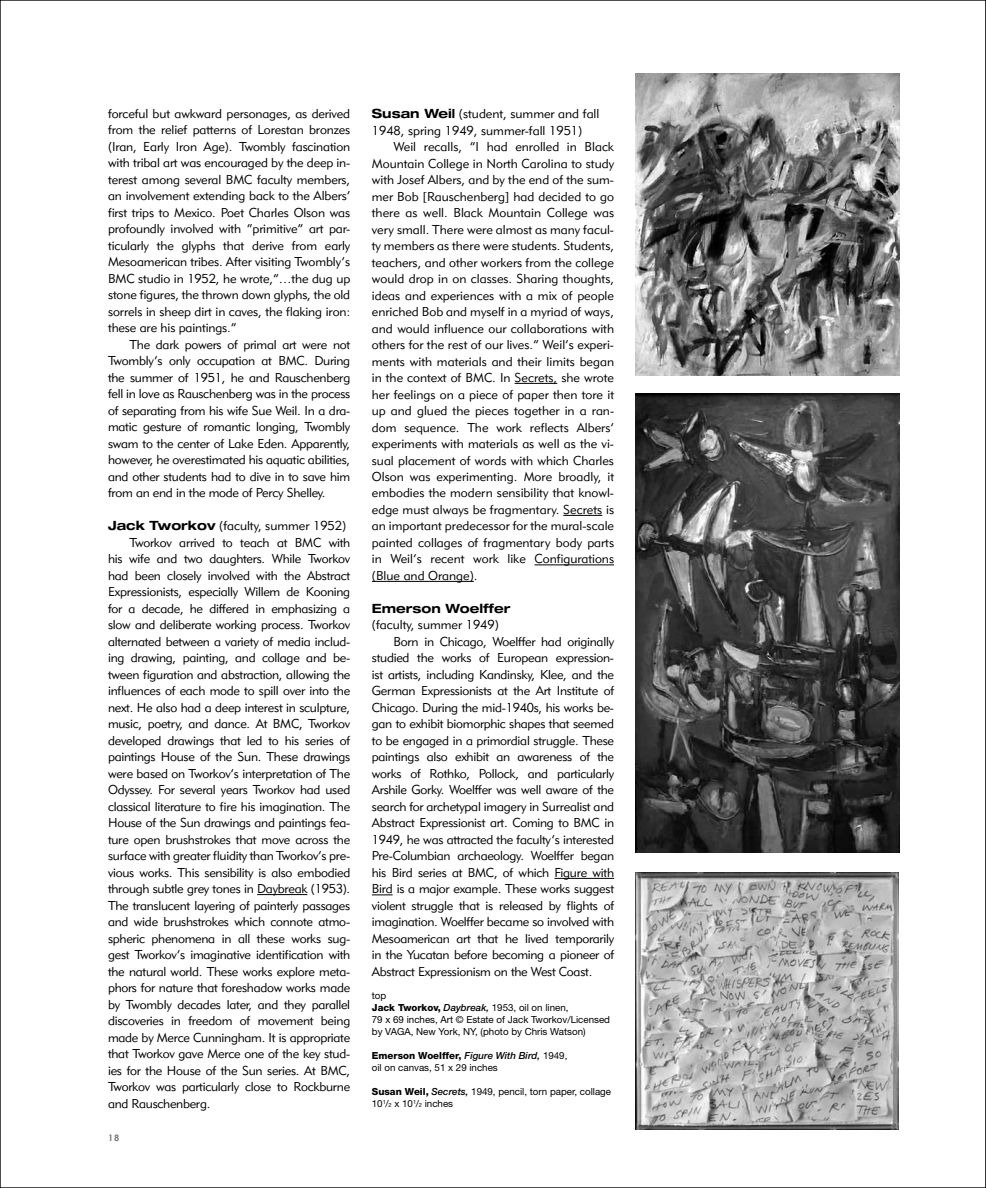
<style>
.page{position:relative;width:986px;height:1188px;background:#fff}
.page>*{position:absolute;margin:0;border:0;box-sizing:border-box;transform-origin:0 0}
.t1{font:12.75px/16.5px "Geometric 415 BT Lite A";letter-spacing:-.02em;color:#000;text-align:justify}
.t2{font:12.75px/16.5px "Geometric 415 BT Lite A";color:#000}
.t3{font:700 expanded 12.75px "Helvetica Neue";color:#000}
.t4{font:9.75px/12px "Helvetica Neue";color:#000}
.t5{font:9px "Geometric 415 BT Medium A";color:#686869}
.s1{font-family:"Helvetica Neue";font-weight:700;font-stretch:expanded}
.s2{font-family:"Geometric 415 BT Black A"}
.s3{font-weight:800}
.s4{font-weight:500;font-style:italic}
.s5{font-size:5.7px}
</style>
<div class="page">
<svg style="left:985px;top:0;width:1px;height:1188px"></svg>
<hr style="left:257px;top:894px;width:50px;height:1px;background:#000">
<hr style="left:514px;top:383px;width:43px;height:1px;background:#000">
<hr style="left:563px;top:515px;width:39px;height:1px;background:#000">
<hr style="left:534px;top:565px;width:80px;height:1px;background:#000">
<hr style="left:372px;top:581px;width:102px;height:1px;background:#000">
<hr style="left:554px;top:878px;width:60px;height:1px;background:#000">
<svg style="left:372px;top:895px;width:20px;height:1px"></svg>
<img style="left:635px;top:74px;width:264px;height:301px">
<img style="left:635px;top:393px;width:264px;height:460px">
<img style="left:635px;top:873px;width:263px;height:257px">
<p class="t1" style="left:108px;top:105px;width:244px">forceful but awkward personages, as derived from the relief patterns of Lorestan bronzes (Iran, Early Iron Age). Twombly fascination with tribal art was encouraged by the deep in&shy;terest among several BMC faculty members, an involvement extending back to the Albers’ first trips to Mexico. Poet Charles Olson was profoundly involved with “primitive” art par&shy;ticularly the glyphs that derive from early Mesoamerican tribes. After visiting Twombly’s BMC studio in 1952, he wrote,“…the dug up stone figures, the thrown down glyphs, the old sorrels in sheep dirt in caves, the flaking iron: these are his paintings.”</p>
<p class="t1" style="left:108px;top:336px;width:244px;text-indent:22px">The dark powers of primal art were not Twombly’s only occupation at BMC. During the summer of 1951, he and Rauschenberg fell in love as Rauschenberg was in the process of separating from his wife Sue Weil. In a dra&shy;matic gesture of romantic longing, Twombly swam to the center of Lake Eden. Apparently, however, he overestimated his aquatic abilities, and other students had to dive in to save him from an end in the mode of Percy Shelley.</p>
<p class="t2" style="left:108px;top:517px;width:240px"><span class="s1">Jack Tworkov</span> (faculty, summer 1952)</p>
<p class="t1" style="left:130px;top:534px;width:222px">Tworkov arrived to teach at BMC with</p>
<p class="t1" style="left:108px;top:550px;width:244px">his wife and two daughters. While Tworkov</p>
<p class="t1" style="left:108px;top:567px;width:244px">had been closely involved with the Abstract</p>
<p class="t1" style="left:108px;top:583px;width:244px">Expressionists, especially Willem de Kooning</p>
<p class="t1" style="left:108px;top:600px;width:244px">for a decade, he differed in emphasizing a</p>
<p class="t1" style="left:108px;top:616px;width:244px">slow and deliberate working process. Tworkov</p>
<p class="t1" style="left:108px;top:633px;width:244px">alternated between a variety of media includ-</p>
<p class="t1" style="left:108px;top:649px;width:244px">ing drawing, painting, and collage and be-</p>
<p class="t1" style="left:108px;top:666px;width:244px">tween figuration and abstraction, allowing the</p>
<p class="t1" style="left:108px;top:682px;width:244px">influences of each mode to spill over into the</p>
<p class="t1" style="left:108px;top:699px;width:244px">next. He also had a deep interest in sculpture,</p>
<p class="t1" style="left:108px;top:715px;width:244px">music, poetry, and dance. At BMC, Tworkov</p>
<p class="t1" style="left:108px;top:732px;width:244px">developed drawings that led to his series of</p>
<p class="t1" style="left:108px;top:748px;width:244px">paintings House of the Sun. These drawings</p>
<p class="t1" style="left:108px;top:765px;width:244px">were based on Tworkov’s interpretation of The</p>
<p class="t1" style="left:108px;top:781px;width:244px">Odyssey. For several years Tworkov had used</p>
<p class="t1" style="left:108px;top:798px;width:244px">classical literature to fire his imagination. The</p>
<p class="t1" style="left:108px;top:814px;width:244px">House of the Sun drawings and paintings fea-</p>
<p class="t1" style="left:108px;top:831px;width:244px">ture open brushstrokes that move across the</p>
<p class="t1" style="left:108px;top:847px;width:244px">surface with greater fluidity than Tworkov’s pre-</p>
<p class="t1" style="left:108px;top:864px;width:244px">vious works. This sensibility is also embodied</p>
<p class="t1" style="left:108px;top:880px;width:244px">through subtle grey tones in Daybreak (1953).</p>
<p class="t1" style="left:108px;top:897px;width:244px">The translucent layering of painterly passages</p>
<p class="t1" style="left:108px;top:913px;width:244px">and wide brushstrokes which connote atmo-</p>
<p class="t1" style="left:108px;top:930px;width:244px">spheric phenomena in all these works sug-</p>
<p class="t1" style="left:108px;top:946px;width:244px">gest Tworkov’s imaginative identification with</p>
<p class="t1" style="left:108px;top:963px;width:244px">the natural world. These works explore meta-</p>
<p class="t1" style="left:108px;top:979px;width:244px">phors for nature that foreshadow works made</p>
<p class="t1" style="left:108px;top:996px;width:244px">by Twombly decades later, and they parallel</p>
<p class="t1" style="left:108px;top:1012px;width:244px">discoveries in freedom of movement being</p>
<p class="t1" style="left:108px;top:1029px;width:244px">made by Merce Cunningham. It is appropriate</p>
<p class="t1" style="left:108px;top:1045px;width:244px">that Tworkov gave Merce one of the key stud-</p>
<p class="t1" style="left:108px;top:1062px;width:244px">ies for the House of the Sun series. At BMC,</p>
<p class="t1" style="left:108px;top:1078px;width:244px">Tworkov was particularly close to Rockburne</p>
<p class="t1" style="left:108px;top:1095px;width:104px">and Rauschenberg.</p>
<p class="t5" style="left:108px;top:1132px;width:13px">18</p>
<p class="t2" style="left:372px;top:105px;width:229px"><span class="s1">Susan Wei</span><span class="s2">l</span> (student, summer and fall<br>1948, spring 1949, summer-fall 1951)</p>
<p class="t1" style="left:372px;top:138px;width:244px;text-indent:22px">Weil recalls, “I had enrolled in Black Mountain College in North Carolina to study with Josef Albers, and by the end of the sum&shy;mer Bob [Rauschenberg] had decided to go there as well. Black Mountain College was very small. There were almost as many facul&shy;ty members as there were students. Students, teachers, and other workers from the college would drop in on classes. Sharing thoughts, ideas and experiences with a mix of people enriched Bob and myself in a myriad of ways, and would influence our collaborations with others for the rest of our lives.” Weil’s experi&shy;ments with materials and their limits began in the context of BMC. In Secrets, she wrote her feelings on a piece of paper then tore it up and glued the pieces together in a ran&shy;dom sequence. The work reflects Albers’ experiments with materials as well as the vi&shy;sual placement of words with which Charles Olson was experimenting. More broadly, it embodies the modern sensibility that knowl&shy;edge must always be fragmentary. Secrets is an important predecessor for the mural-scale painted collages of fragmentary body parts in Weil’s recent work like Configurations (Blue and Orange).</p>
<p class="t3" style="left:372px;top:600px;width:140px">Emerson Woelffer</p>
<p class="t2" style="left:372px;top:617px;width:129px">(faculty, summer 1949)</p>
<p class="t1" style="left:393px;top:633px;width:222px">Born in Chicago, Woelffer had originally</p>
<p class="t1" style="left:372px;top:650px;width:244px">studied the works of European expression-</p>
<p class="t1" style="left:372px;top:666px;width:244px">ist artists, including Kandinsky, Klee, and the</p>
<p class="t1" style="left:372px;top:683px;width:244px">German Expressionists at the Art Institute of</p>
<p class="t1" style="left:372px;top:699px;width:244px">Chicago. During the mid-1940s, his works be-</p>
<p class="t1" style="left:372px;top:716px;width:244px">gan to exhibit biomorphic shapes that seemed</p>
<p class="t1" style="left:372px;top:732px;width:244px">to be engaged in a primordial struggle. These</p>
<p class="t1" style="left:372px;top:749px;width:244px">paintings also exhibit an awareness of the</p>
<p class="t1" style="left:372px;top:765px;width:244px">works of Rothko, Pollock, and particularly</p>
<p class="t1" style="left:372px;top:782px;width:244px">Arshile Gorky. Woelffer was well aware of the</p>
<p class="t1" style="left:372px;top:798px;width:244px">search for archetypal imagery in Surrealist and</p>
<p class="t1" style="left:372px;top:815px;width:244px">Abstract Expressionist art. Coming to BMC in</p>
<p class="t1" style="left:372px;top:831px;width:244px">1949, he was attracted the faculty’s interested</p>
<p class="t1" style="left:372px;top:848px;width:244px">Pre-Columbian archaeology. Woelffer began</p>
<p class="t1" style="left:372px;top:864px;width:244px">his Bird series at BMC, of which Figure with</p>
<p class="t1" style="left:372px;top:881px;width:244px">Bird is a major example. These works suggest</p>
<p class="t1" style="left:372px;top:897px;width:244px">violent struggle that is released by flights of</p>
<p class="t1" style="left:372px;top:914px;width:244px">imagination. Woelffer became so involved with</p>
<p class="t1" style="left:372px;top:930px;width:244px">Mesoamerican art that he lived temporarily</p>
<p class="t1" style="left:372px;top:947px;width:244px">in the Yucatan before becoming a pioneer of</p>
<p class="t1" style="left:372px;top:963px;width:222px">Abstract Expressionism on the West Coast.</p>
<p class="t4" style="left:372px;top:989px;width:240px">top<br><span class="s3">Jack Tworkov,</span> <span class="s4">Daybreak,</span> 1953, oil on linen,<br>79 x 69 inches, Art © Estate of Jack Tworkov/Licensed by VAGA, New York, NY, (photo by Chris Watson)</p>
<p class="t4" style="left:372px;top:1049px;width:197px"><span class="s3">Emerson Woelffer,</span> <span class="s4">Figure With Bird,</span> 1949, oil on canvas, 51 x 29 inches</p>
<p class="t4" style="left:372px;top:1085px;width:241px"><span class="s3">Susan Weil,</span> <span class="s4">Secrets,</span> 1949, pencil, torn paper, collage<br>10<sup>1</sup>/<span class="s5">2</span> x 10<sup>1</sup>/<span class="s5">2</span> inches</p>
</div>
